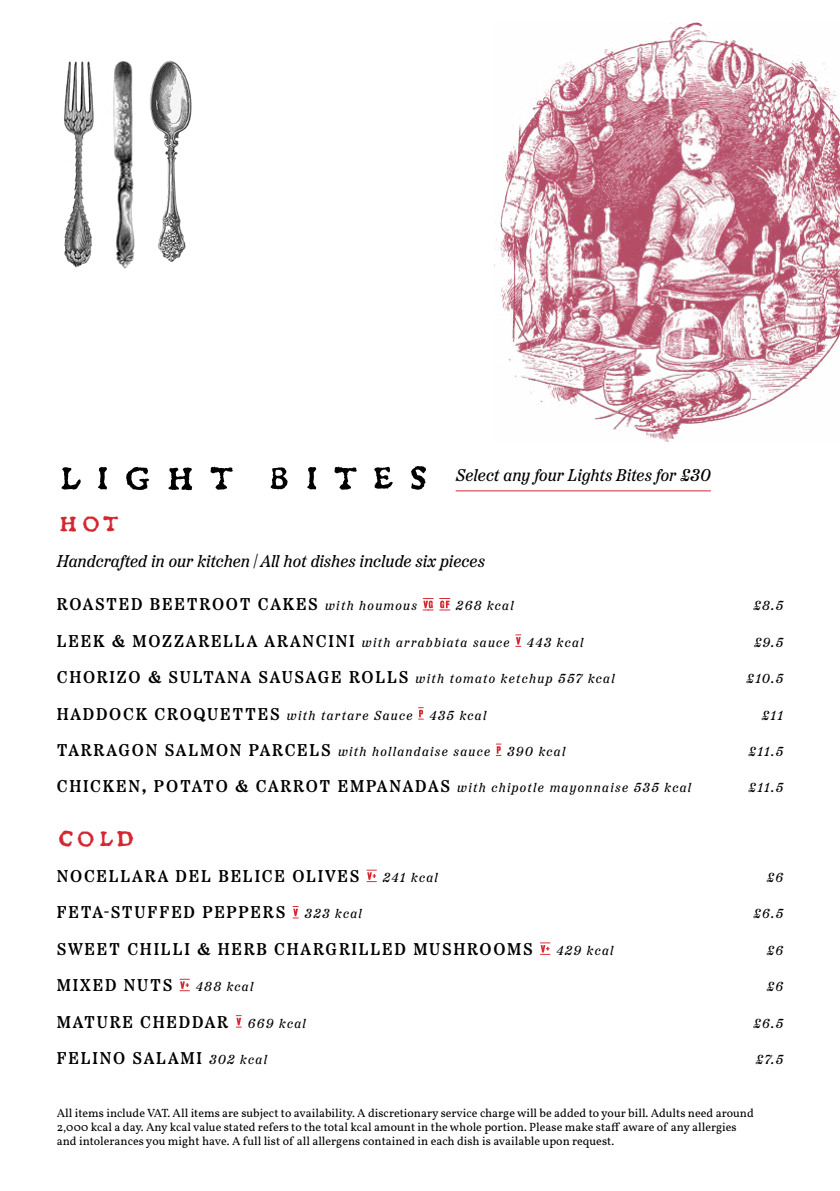
<style>
.page{position:relative;width:840px;height:1191px;background:#fff}
.page>*{position:absolute;margin:0;border:0;box-sizing:border-box;transform-origin:0 0}
.t1{font:57.4px "Gryphius MVB SC";letter-spacing:.185em;color:#000}
.t2{font:38px "Gryphius MVB SC";letter-spacing:.02em;color:#d42731}
.t3{font:600 17px "Etna";letter-spacing:.1em;color:#000}
.t4{font:italic 17px "Etna";color:#000}
.t5{font:italic 13px "Etna";letter-spacing:.1em;color:#000}
.t6{font:12px/14px "Vollkorn";color:#000}
.s1{font-weight:400;font-style:italic;font-size:13px}
</style>
<div class="page">
<svg style="left:422px;top:598px;width:11px;height:12px"></svg>
<svg style="left:439px;top:598px;width:11px;height:12px"></svg>
<svg style="left:515px;top:634px;width:6px;height:13px"></svg>
<svg style="left:418px;top:707px;width:5px;height:12px"></svg>
<svg style="left:495px;top:743px;width:6px;height:13px"></svg>
<svg style="left:366px;top:869px;width:10px;height:13px"></svg>
<svg style="left:292px;top:906px;width:6px;height:12px"></svg>
<svg style="left:540px;top:942px;width:10px;height:12px"></svg>
<svg style="left:179px;top:978px;width:11px;height:13px"></svg>
<svg style="left:236px;top:1015px;width:5px;height:12px"></svg>
<img style="left:494px;top:23px;width:345px;height:418px">
<img style="left:64px;top:61px;width:30px;height:207px">
<img style="left:113px;top:61px;width:22px;height:208px">
<img style="left:149px;top:60px;width:43px;height:203px">
<hr style="left:455px;top:490px;width:255px;height:1px;background:#d42731">
<h1 class="t1" style="left:57px;top:441px;width:374px">light bites</h1>
<h2 class="t2" style="left:57px;top:499px;width:64px">hot</h2>
<p class="t4" style="left:57px;top:548px;width:429px">Handcrafted in our kitchen | All hot dishes include six pieces</p>
<p class="t3" style="left:57px;top:591px;width:361px">ROASTED BEETROOT CAKES <span class="s1">with houmous</span></p>
<p class="t5" style="left:455px;top:596px;width:59px">268 kcal</p>
<p class="t5" style="left:753px;top:596px;width:31px">£8.5</p>
<p class="t3" style="left:57px;top:627px;width:454px">LEEK &amp; MOZZARELLA ARANCINI <span class="s1">with arrabbiata sauce</span></p>
<p class="t5" style="left:526px;top:632px;width:58px">443 kcal</p>
<p class="t5" style="left:753px;top:632px;width:31px">£9.5</p>
<p class="t3" style="left:57px;top:664px;width:559px">CHORIZO &amp; SULTANA SAUSAGE ROLLS <span class="s1">with tomato ketchup 557 kcal</span></p>
<p class="t5" style="left:746px;top:669px;width:38px">£10.5</p>
<p class="t3" style="left:57px;top:700px;width:357px">HADDOCK CROQUETTES <span class="s1">with tartare Sauce</span></p>
<p class="t5" style="left:429px;top:705px;width:58px">435 kcal</p>
<p class="t5" style="left:761px;top:705px;width:23px">£11</p>
<p class="t3" style="left:57px;top:737px;width:435px">TARRAGON SALMON PARCELS <span class="s1">with hollandaise sauce</span></p>
<p class="t5" style="left:506px;top:741px;width:60px">390 kcal</p>
<p class="t5" style="left:748px;top:741px;width:36px">£11.5</p>
<p class="t3" style="left:57px;top:773px;width:635px">CHICKEN, POTATO &amp; CARROT EMPANADAS <span class="s1">with chipotle mayonnaise 535 kcal</span></p>
<p class="t5" style="left:748px;top:778px;width:36px">£11.5</p>
<h2 class="t2" style="left:57px;top:814px;width:80px">cold</h2>
<p class="t3" style="left:57px;top:863px;width:304px">NOCELLARA DEL BELICE OLIVES</p>
<p class="t5" style="left:382px;top:867px;width:56px">241 kcal</p>
<p class="t5" style="left:766px;top:867px;width:18px">£6</p>
<p class="t3" style="left:57px;top:899px;width:306px">FETA-STUFFED PEPPERS <span class="s1">323 kcal</span></p>
<p class="t5" style="left:753px;top:904px;width:31px">£6.5</p>
<p class="t3" style="left:57px;top:935px;width:477px">SWEET CHILLI &amp; HERB CHARGRILLED MUSHROOMS</p>
<p class="t5" style="left:556px;top:940px;width:59px">429 kcal</p>
<p class="t5" style="left:766px;top:940px;width:18px">£6</p>
<p class="t3" style="left:57px;top:972px;width:117px">MIXED NUTS</p>
<p class="t5" style="left:196px;top:976px;width:59px">488 kcal</p>
<p class="t5" style="left:766px;top:976px;width:18px">£6</p>
<p class="t3" style="left:57px;top:1008px;width:250px">MATURE CHEDDAR <span class="s1">669 kcal</span></p>
<p class="t5" style="left:753px;top:1013px;width:31px">£6.5</p>
<p class="t3" style="left:57px;top:1044px;width:212px">FELINO SALAMI <span class="s1">302 kcal</span></p>
<p class="t5" style="left:755px;top:1049px;width:29px">£7.5</p>
<p class="t4" style="left:455px;top:462px;width:256px">Select any four Lights Bites for £30</p>
<p class="t6" style="left:57px;top:1106px;width:698px">All items include VAT. All items are subject to availability. A discretionary service charge will be added to your bill. Adults need around<br>2,000 kcal a day. Any kcal value stated refers to the total kcal amount in the whole portion. Please make staff aware of any allergies and intolerances you might have. A full list of all allergens contained in each dish is available upon request.</p>
</div>
